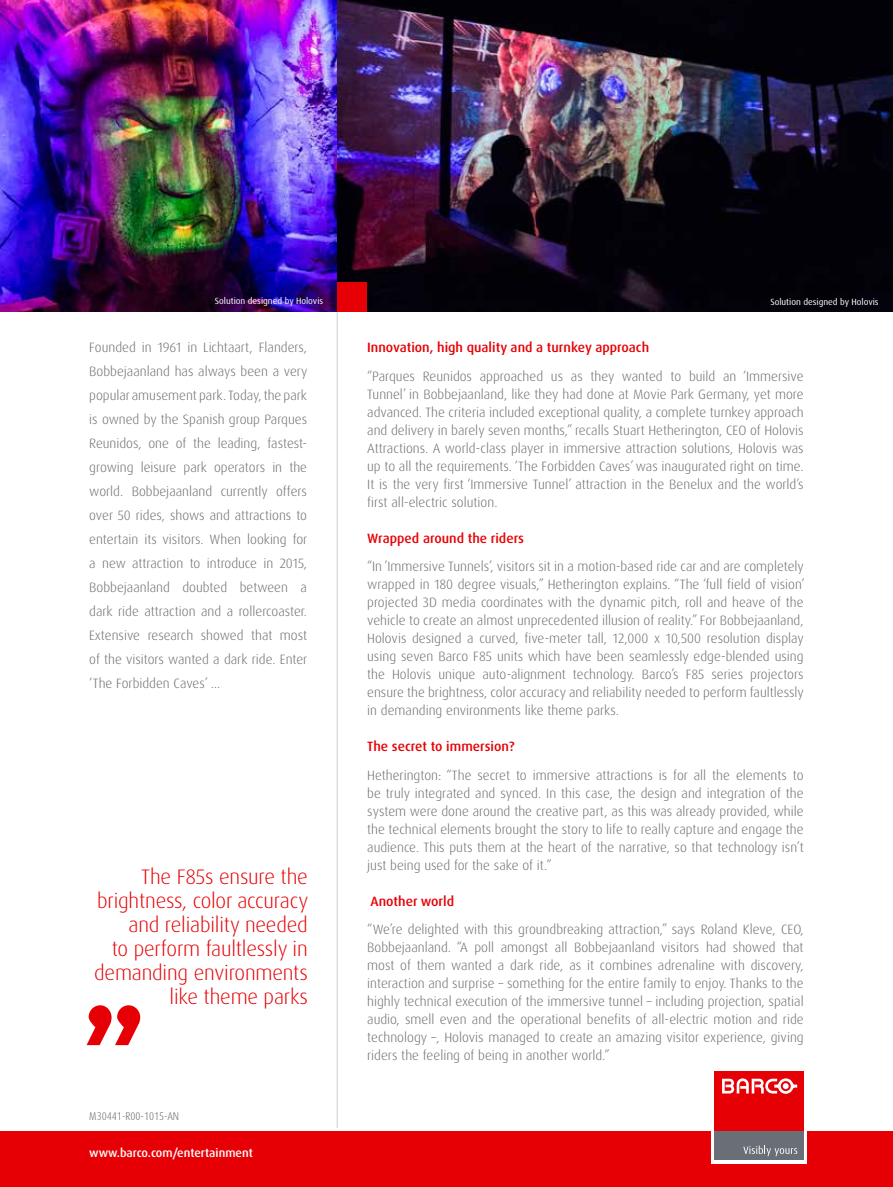
<style>
.page{position:relative;width:893px;height:1187px;background:#fff}
.page>*{position:absolute;margin:0;border:0;box-sizing:border-box;transform-origin:0 0}
.t1{font:500 192.3px "Digital Sans EF";color:#e60005}
.t2{font:300 21px/24px "Dax Pro";letter-spacing:-.01em;color:#e60005;text-align:right}
.t3{font:300 13.5px/18px "Dax Pro";color:#68676c;text-align:justify}
.t4{font:500 13.5px "Dax Pro";color:#e60005}
.t5{font:500 12px "Dax Pro";color:#fff}
.t6{font:300 condensed 11.25px "Dax Pro";color:#68676c}
.t7{font:9px "Dax Pro";color:#fff}
</style>
<div class="page">
<hr style="left:337px;top:0;width:1px;height:1149px;background:#98989c">
<div style="left:0;top:1130px;width:893px;height:56px;background:#e60005"></div>
<hr style="left:0;top:1127px;width:893px;height:3px;background:#fff">
<div style="left:711px;top:1067px;width:96px;height:96px;background:#fff"></div>
<div style="left:714px;top:1130px;width:90px;height:30px;background:#6a6f77"></div>
<div style="left:714px;top:1070px;width:90px;height:60px;background:#e60005"></div>
<svg style="left:743px;top:1145px;width:54px;height:11px"></svg>
<svg style="left:722px;top:1078px;width:75px;height:15px"></svg>
<img style="left:0;top:0;width:337px;height:312px">
<img style="left:337px;top:0;width:556px;height:312px">
<div style="left:337px;top:282px;width:30px;height:30px;background:#e60005"></div>
<p class="t7" style="left:215px;top:295px;width:110px">Solution designed by Holovis</p>
<p class="t7" style="left:770px;top:296px;width:110px">Solution designed by Holovis</p>
<p class="t3" style="left:89px;top:335px;width:220px;line-height:24px">Founded in 1961 in Lichtaart, Flanders, Bobbejaanland has always been a very popular amusement park. Today, the park is owned by the Spanish group Parques Reunidos, one of the leading, fastest&shy;growing leisure park operators in the world. Bobbejaanland currently offers over 50 rides, shows and attractions to entertain its visitors. When looking for a new attraction to introduce in 2015, Bobbejaanland doubted between a dark ride attraction and a rollercoaster.<br>Extensive research showed that most of the visitors wanted a dark ride. Enter ‘The Forbidden Caves’ …</p>
<h2 class="t2" style="left:94px;top:865px;width:216px">The F85s ensure the brightness, color accuracy and reliability needed<br>to perform faultlessly in demanding environments like theme parks</h2>
<h1 class="t1" style="left:81px;top:956px;width:67px">”</h1>
<p class="t6" style="left:89px;top:1108px;width:91px">M30441-R00-1015-AN</p>
<p class="t5" style="left:89px;top:1144px;width:165px">www.barco.com/entertainment</p>
<p class="t5" style="left:89px;top:1141px;width:158px">www.barco.com/broadcasting</p>
<p class="t4" style="left:367px;top:338px;width:283px">Innovation, high quality and a turnkey approach</p>
<p class="t3" style="left:367px;top:367px;width:438px">“Parques Reunidos approached us as they wanted to build an ‘Immersive Tunnel’ in Bobbejaanland, like they had done at Movie Park Germany, yet more advanced. The criteria included exceptional quality, a complete turnkey approach and delivery in barely seven months,” recalls Stuart Hetherington, CEO of Holovis Attractions. A world-class player in immersive attraction solutions, Holovis was up to all the requirements. ‘The Forbidden Caves’ was inaugurated right on time.<br>It is the very first ‘Immersive Tunnel’ attraction in the Benelux and the world’s first all-electric solution.</p>
<p class="t4" style="left:367px;top:529px;width:158px">Wrapped around the riders</p>
<p class="t3" style="left:367px;top:557px;width:439px">“In ’Immersive Tunnels’, visitors sit in a motion-based ride car and are completely wrapped in 180 degree visuals,” Hetherington explains. “The ‘full field of vision’ projected 3D media coordinates with the dynamic pitch, roll and heave of the vehicle to create an almost unprecedented illusion of reality.” For Bobbejaanland, Holovis designed a curved, five-meter tall, 12,000 x 10,500 resolution display using seven Barco F85 units which have been seamlessly edge-blended using the Holovis unique auto-alignment technology. Barco’s F85 series projectors ensure the brightness, color accuracy and reliability needed to perform faultlessly in demanding environments like theme parks.</p>
<p class="t4" style="left:367px;top:737px;width:149px">The secret to immersion?</p>
<p class="t3" style="left:367px;top:766px;width:438px">Hetherington: “The secret to immersive attractions is for all the elements to be truly integrated and synced. In this case, the design and integration of the system were done around the creative part, as this was already provided, while the technical elements brought the story to life to really capture and engage the audience. This puts them at the heart of the narrative, so that technology isn’t just being used for the sake of it.”</p>
<p class="t4" style="left:371px;top:892px;width:85px">Another world</p>
<p class="t3" style="left:367px;top:920px;width:438px">“We’re delighted with this groundbreaking attraction,” says Roland Kleve, CEO, Bobbejaanland. “A poll amongst all Bobbejaanland visitors had showed that most of them wanted a dark ride, as it combines adrenaline with discovery, interaction and surprise – something for the entire family to enjoy. Thanks to the highly technical execution of the immersive tunnel – including projection, spatial audio, smell even and the operational benefits of all-electric motion and ride technology –, Holovis managed to create an amazing visitor experience, giving riders the feeling of being in another world.”</p>
</div>
